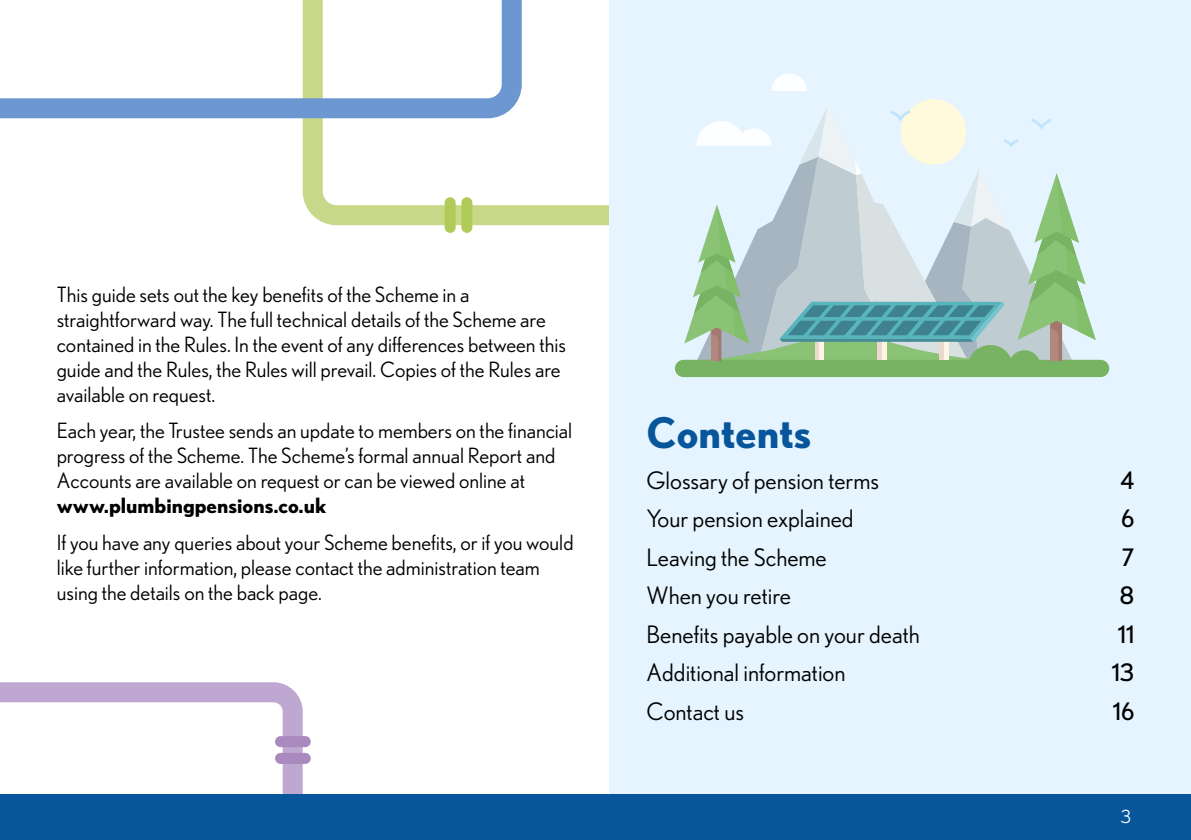
<style>
.page{position:relative;width:1191px;height:840px;background:#fff}
.page>*{position:absolute;margin:0;border:0;box-sizing:border-box;transform-origin:0 0}
.t1{font:700 42px "Nobel";color:#07559a}
.t2{font:24px "Nobel";color:#000}
.t3{font:24px "Nobel";color:#000}
.t4{font:21px/25px "Nobel";color:#000}
.t5{font:700 21px "Nobel";color:#000}
.t6{font:18px "Nobel";color:#fff}
</style>
<div class="page">
<svg style="left:302px;top:128px;width:307px;height:105px"></svg>
<svg style="left:0;top:682px;width:311px;height:112px"></svg>
<div style="left:275px;top:752px;width:36px;height:11px;background:#a989be;border-radius:6px"></div>
<div style="left:275px;top:735px;width:36px;height:11px;background:#a989be;border-radius:6px"></div>
<div style="left:461px;top:197px;width:11px;height:36px;background:#b1cb59;border-radius:6px"></div>
<div style="left:444px;top:197px;width:11px;height:36px;background:#b1cb59;border-radius:6px"></div>
<div style="left:609px;top:0;width:582px;height:794px;background:#e5f4fe"></div>
<div style="left:0;top:794px;width:1191px;height:45px;background:#07559a"></div>
<svg style="left:0;top:0;width:522px;height:128px"></svg>
<svg style="left:771px;top:73px;width:35px;height:18px"></svg>
<div style="left:675px;top:359px;width:434px;height:18px;background:#77b363;border-radius:9px"></div>
<div style="left:900px;top:99px;width:66px;height:66px;background:#fffadb;border-radius:50%"></div>
<svg style="left:682px;top:105px;width:413px;height:256px"></svg>
<p class="t4" style="left:57px;top:281px;width:511px">This guide sets out the key benefits of the Scheme in a straightforward way. The full technical details of the Scheme are contained in the Rules. In the event of any differences between this guide and the Rules, the Rules will prevail. Copies of the Rules are available on request.</p>
<p class="t4" style="left:57px;top:418px;width:517px">Each year, the Trustee sends an update to members on the financial progress of the Scheme. The Scheme’s formal annual Report and<br>Accounts are available on request or can be viewed online at</p>
<p class="t5" style="left:57px;top:493px;width:271px">www.plumbingpensions.co.uk</p>
<p class="t4" style="left:57px;top:529px;width:518px">If you have any queries about your Scheme benefits, or if you would like further information, please contact the administration team using the details on the back page.</p>
<h1 class="t1" style="left:646px;top:407px;width:166px">Contents</h1>
<p class="t2" style="left:646px;top:466px;width:234px">Glossary of pension terms</p>
<p class="t3" style="left:1120px;top:466px;width:15px">4</p>
<p class="t2" style="left:646px;top:504px;width:209px">Your pension explained</p>
<p class="t3" style="left:1121px;top:504px;width:15px">6</p>
<p class="t2" style="left:646px;top:543px;width:182px">Leaving the Scheme</p>
<p class="t3" style="left:1121px;top:543px;width:14px">7</p>
<p class="t2" style="left:646px;top:581px;width:146px">When you retire</p>
<p class="t3" style="left:1119px;top:581px;width:16px">8</p>
<p class="t2" style="left:646px;top:620px;width:275px">Benefits payable on your death</p>
<p class="t3" style="left:1117px;top:620px;width:18px">11</p>
<p class="t2" style="left:646px;top:658px;width:200px">Additional information</p>
<p class="t3" style="left:1111px;top:658px;width:24px">13</p>
<p class="t2" style="left:646px;top:697px;width:99px">Contact us</p>
<p class="t3" style="left:1112px;top:697px;width:23px">16</p>
<p class="t6" style="left:1120px;top:805px;width:12px">3</p>
</div>
